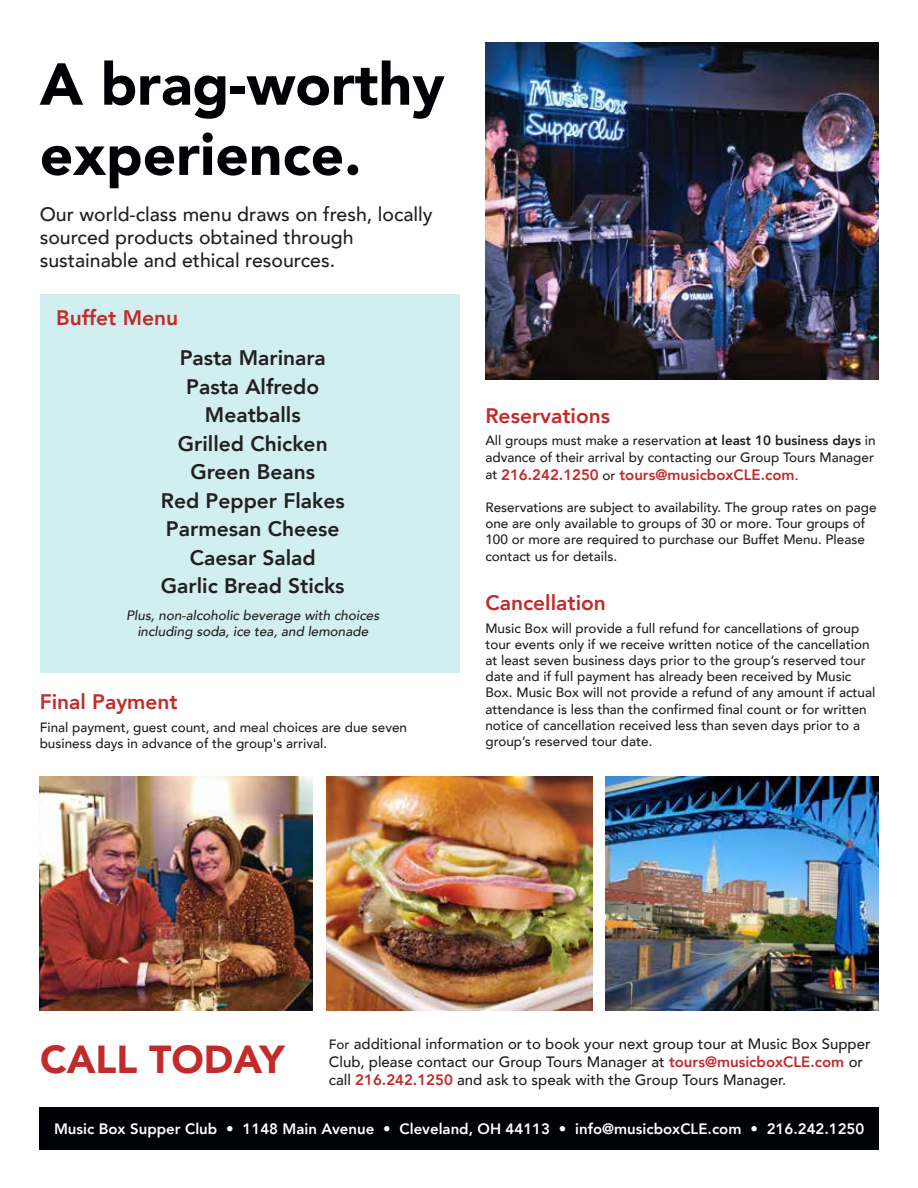
<style>
.page{position:relative;width:918px;height:1188px;background:#fff}
.page>*{position:absolute;margin:0;border:0;box-sizing:border-box;transform-origin:0 0}
.t1{font:900 58.5px/70.2px "Avenir";color:#000104}
.t2{font:900 39px "Avenir";color:#c22b2c}
.t3{font:800 21px/28.5px "Avenir";color:#231f20;text-align:center}
.t4{font:800 21px "Avenir";color:#c22b2c}
.t5{font:500 19.5px/23.4px "Avenir";color:#231f20}
.t6{font:500 15px/18px "Avenir";color:#231f20}
.t7{font:800 15px "Avenir";color:#fff}
.t8{font:800 15px "Avenir";color:#c22b2c}
.t9{font:500 13.5px/16.2px "Avenir";color:#231f20}
.t10{font:italic 500 13.5px/16.2px "Avenir";color:#231f20;text-align:center}
.s1{font-weight:800}
.s2{font-weight:500;font-size:13.5px;color:#231f20}
.s3{font-size:13.5px}
.s4{font-weight:800;color:#c22b2c}
</style>
<div class="page">
<div style="left:40px;top:294px;width:419px;height:378px;background:#d1eef0"></div>
<div style="left:40px;top:1107px;width:839px;height:42px;background:#000104"></div>
<img style="left:40px;top:777px;width:273px;height:234px">
<img style="left:326px;top:777px;width:266px;height:234px">
<img style="left:606px;top:777px;width:273px;height:234px">
<img style="left:485px;top:42px;width:394px;height:338px">
<h1 class="t1" style="left:40px;top:48px;width:407px">A brag-worthy experience.</h1>
<h3 class="t5" style="left:40px;top:201px;width:394px">Our world-class menu draws on fresh, locally sourced products obtained through sustainable and ethical resources.</h3>
<h3 class="t4" style="left:56px;top:298px;width:124px">Buffet Menu</h3>
<h3 class="t3" style="left:161px;top:342px;width:185px">Pasta Marinara<br>Pasta Alfredo<br>Meatballs<br>Grilled Chicken<br>Green Beans<br>Red Pepper Flakes<br>Parmesan Cheese<br>Caesar Salad<br>Garlic Bread Sticks</h3>
<p class="t10" style="left:126px;top:608px;width:255px">Plus, non-alcoholic beverage with choices including soda, ice tea, and lemonade</p>
<h3 class="t4" style="left:40px;top:683px;width:140px">Final Payment</h3>
<p class="t9" style="left:40px;top:718px;width:369px">Final payment, guest count, and meal choices are due seven business days in advance of the group's arrival.</p>
<h3 class="t4" style="left:485px;top:396px;width:126px">Reservations</h3>
<p class="t9" style="left:485px;top:432px;width:392px">All groups must make a reservation <span class="s1">at least 10 business days</span> in advance of their arrival by contacting our Group Tours Manager</p>
<p class="t8" style="left:485px;top:461px;width:314px"><span class="s2">at</span> 216.242.1250 <span class="s2">or</span> tours@musicboxCLE.com<span class="s2">.</span></p>
<p class="t9" style="left:485px;top:498px;width:393px">Reservations are subject to availability. The group rates on page one are only available to groups of 30 or more. Tour groups of 100 or more are required to purchase our Buffet Menu. Please contact us for details.</p>
<h3 class="t4" style="left:485px;top:584px;width:122px">Cancellation</h3>
<p class="t9" style="left:485px;top:619px;width:391px">Music Box will provide a full refund for cancellations of group tour events only if we receive written notice of the cancellation at least seven business days prior to the group’s reserved tour date and if full payment has already been received by Music Box. Music Box will not provide a refund of any amount if actual attendance is less than the confirmed final count or for written notice of cancellation received less than seven days prior to a group’s reserved tour date.</p>
<h2 class="t2" style="left:40px;top:1026px;width:246px">CALL TODAY</h2>
<p class="t6" style="left:329px;top:1034px;width:543px"><span class="s3">For</span> additional information or to book your next group tour at Music Box Supper<br>Club, please contact our Group Tours Manager at <span class="s4">tours@musicboxCLE.com</span> or</p>
<p class="t6" style="left:329px;top:1070px;width:459px">call <span class="s4">216.242.1250</span> and ask to speak with the Group Tours Manager.</p>
<p class="t7" style="left:54px;top:1115px;width:812px">Music Box Supper Club • 1148 Main Avenue • Cleveland, OH 44113 • info@musicboxCLE.com • 216.242.1250</p>
</div>
